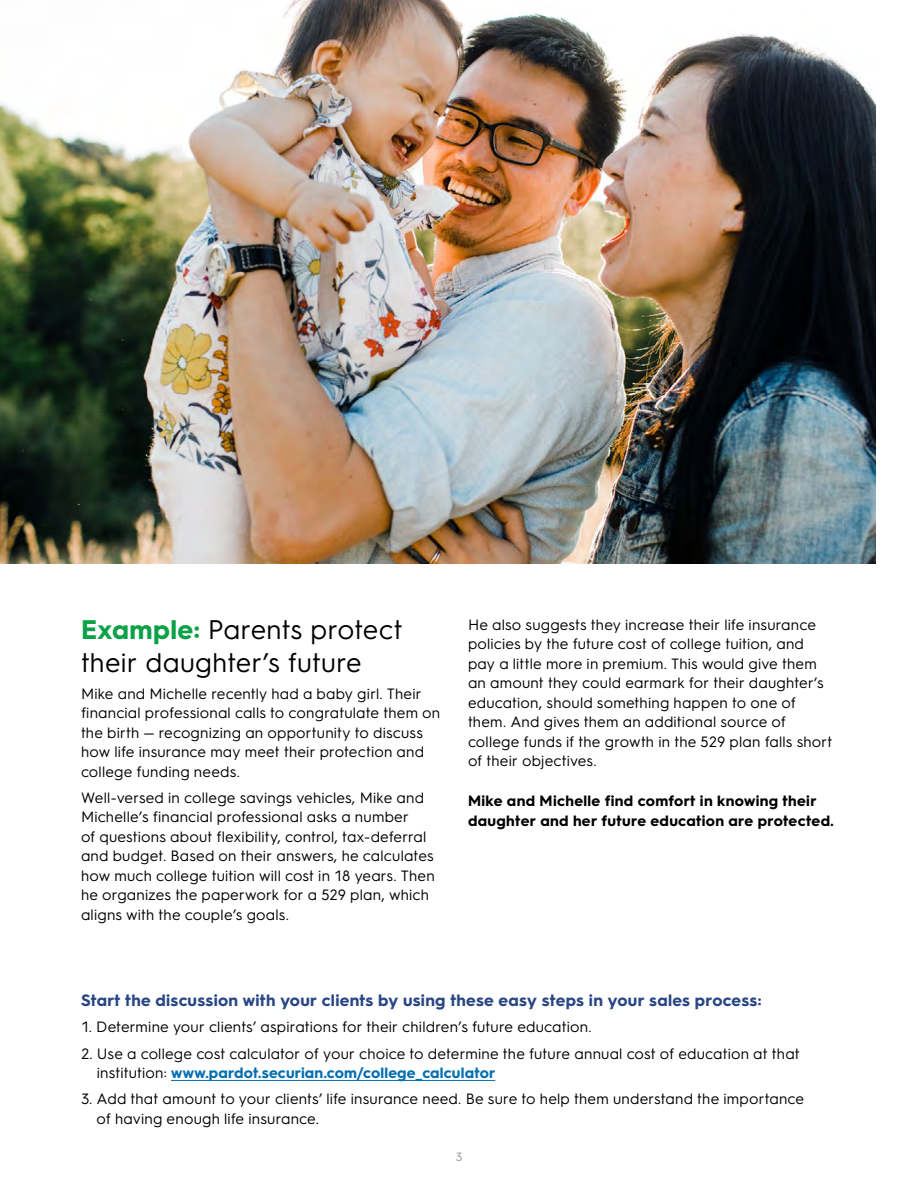
<style>
.page{position:relative;width:918px;height:1188px;background:#fff}
.page>*{position:absolute;margin:0;border:0;box-sizing:border-box;transform-origin:0 0}
.t1{font:27px/33px "Hurme Geometric Sans 3";letter-spacing:.01em;color:#000}
.t2{font:700 16.5px "Hurme Geometric Sans 3";letter-spacing:.015em;color:#294684}
.t3{font:15px/19.5px "Hurme Geometric Sans 3";letter-spacing:.015em;color:#000}
.t4{font:700 15px/19.5px "Hurme Geometric Sans 3";letter-spacing:.02em;color:#000}
.t5{font:12px "Hurme Geometric Sans 3";color:#939598}
.s1{font-weight:700;color:#0aa147}
.s2{font-weight:700;color:#036eb0}
</style>
<div class="page">
<img style="left:0;top:0;width:875px;height:564px">
<hr style="left:171px;top:1080px;width:324px;height:1px;background:#036eb0">
<h1 class="t1" style="left:81px;top:612px;width:323px"><span class="s1">Example:</span> Parents protect their daughter’s future</h1>
<p class="t3" style="left:81px;top:683px;width:361px">Mike and Michelle recently had a baby girl. Their financial professional calls to congratulate them on the birth — recognizing an opportunity to discuss how life insurance may meet their protection and college funding needs.</p>
<p class="t3" style="left:81px;top:787px;width:355px">Well-versed in college savings vehicles, Mike and Michelle’s financial professional asks a number<br>of questions about flexibility, control, tax-deferral and budget. Based on their answers, he calculates how much college tuition will cost in 18 years. Then he organizes the paperwork for a 529 plan, which aligns with the couple’s goals.</p>
<p class="t3" style="left:468px;top:614px;width:366px">He also suggests they increase their life insurance policies by the future cost of college tuition, and pay a little more in premium. This would give them an amount they could earmark for their daughter’s education, should something happen to one of them. And gives them an additional source of college funds if the growth in the 529 plan falls short of their objectives.</p>
<p class="t4" style="left:468px;top:790px;width:367px">Mike and Michelle find comfort in knowing their daughter and her future education are protected.</p>
<p class="t2" style="left:81px;top:989px;width:682px">Start the discussion with your clients by using these easy steps in your sales process:</p>
<p class="t3" style="left:81px;top:1016px;width:512px">1. Determine your clients’ aspirations for their children’s future education.</p>
<p class="t3" style="left:97px;top:1043px;width:704px;text-indent:-16px">2. Use a college cost calculator of your choice to determine the future annual cost of education at that institution: <span class="s2">www.pardot.securian.com/college_calculator</span></p>
<p class="t3" style="left:97px;top:1088px;width:709px;text-indent:-16px">3. Add that amount to your clients’ life insurance need. Be sure to help them understand the importance of having enough life insurance.</p>
<p class="t5" style="left:456px;top:1148px;width:8px">3</p>
</div>
